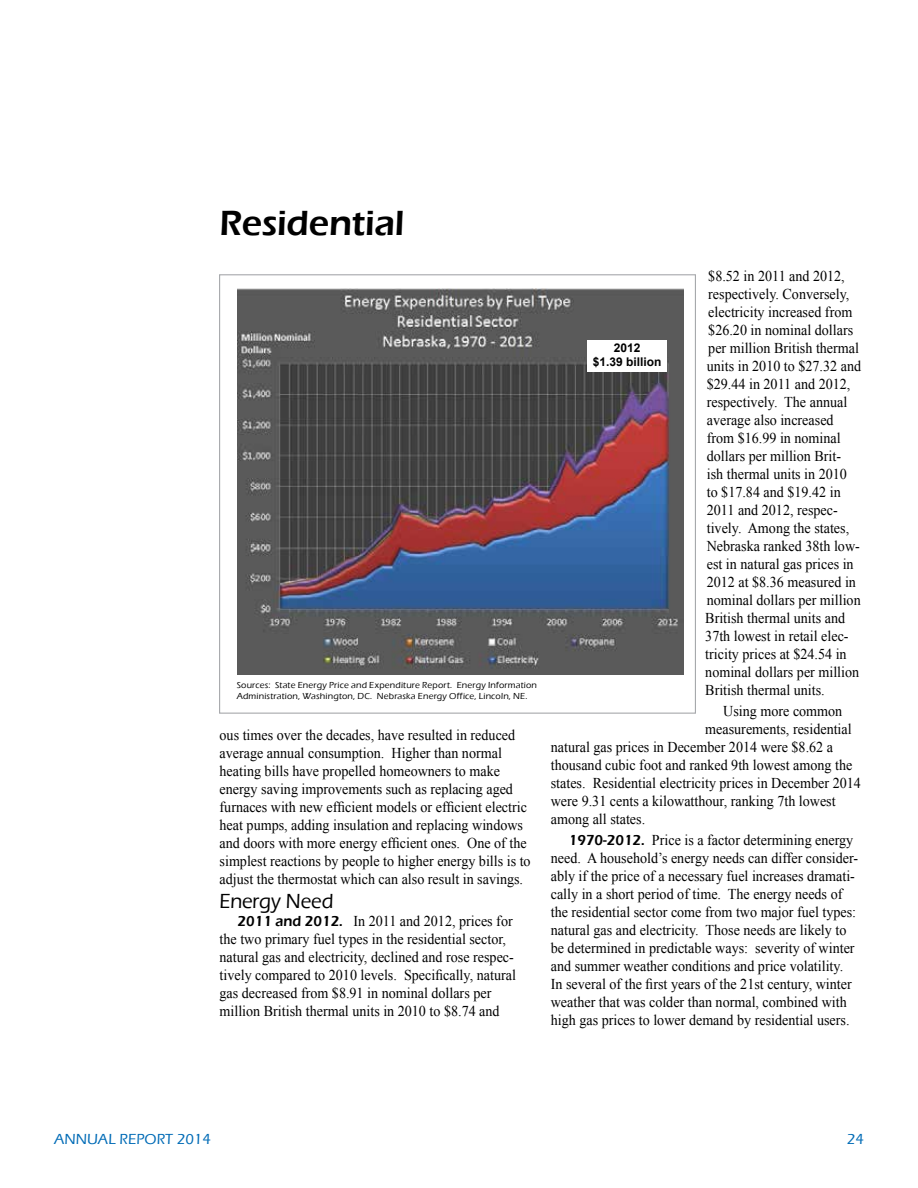
<style>
.page{position:relative;width:918px;height:1188px;background:#fff}
.page>*{position:absolute;margin:0;border:0;box-sizing:border-box;transform-origin:0 0}
.t1{font:600 36px "Eras ITC";letter-spacing:-.005em;color:#000}
.t2{font:500 21px "Eras ITC";letter-spacing:-.005em;color:#000;scale:.94 1}
.t3{font:15px/18px "Times New Roman";color:#000;scale:.94 1}
.t4{font:500 15px "Eras ITC";color:#006bb6}
.t5{font:700 12px/13.5px "Arial";color:#000;text-align:center}
.t6{font:500 9px/10.5px "Eras ITC";letter-spacing:.02em;color:#000}
.s1{font-family:"Eras ITC";font-weight:600}
</style>
<div class="page">
<img style="left:237px;top:289px;width:447px;height:385px">
<div style="left:587px;top:340px;width:80px;height:32px;background:#fff"></div>
<h1 class="t1" style="left:220px;top:203px;width:186px">Residential</h1>
<p class="t6" style="left:237px;top:680px;width:302px">Sources: State Energy Price and Expenditure Report. Energy Information<br>Administration, Washington, DC. Nebraska Energy Office, Lincoln, NE.</p>
<p class="t3" style="left:220px;top:726px;width:332px">ous times over the decades, have resulted in reduced average annual consumption. Higher than normal heating bills have propelled homeowners to make energy saving improvements such as replacing aged furnaces with new efficient models or efficient electric heat pumps, adding insulation and replacing windows and doors with more energy efficient ones. One of the simplest reactions by people to higher energy bills is to adjust the thermostat which can also result in savings.</p>
<h2 class="t2" style="left:220px;top:889px;width:123px">Energy Need</h2>
<p class="t3" style="left:220px;top:912px;width:317px;text-indent:18px"><span class="s1">2011 and 2012.</span> In 2011 and 2012, prices for the two primary fuel types in the residential sector, natural gas and electricity, declined and rose respec&shy;tively compared to 2010 levels. Specifically, natural gas decreased from $8.91 in nominal dollars per million British thermal units in 2010 to $8.74 and</p>
<p class="t3" style="left:705px;top:267px;width:167px">$8.52 in 2011 and 2012, respectively. Conversely, electricity increased from $26.20 in nominal dollars per million British thermal units in 2010 to $27.32 and $29.44 in 2011 and 2012, respectively. The annual average also increased from $16.99 in nominal dollars per million Brit-<br>ish thermal units in 2010<br>to $17.84 and $19.42 in<br>2011 and 2012, respec&shy;tively. Among the states,<br>Nebraska ranked 38th low&shy;est in natural gas prices in<br>2012 at $8.36 measured in nominal dollars per million<br>British thermal units and<br>37th lowest in retail elec&shy;tricity prices at $24.54 in nominal dollars per million<br>British thermal units.</p>
<p class="t3" style="left:723px;top:702px;width:128px">Using more common</p>
<p class="t3" style="left:705px;top:720px;width:157px">measurements, residential</p>
<p class="t3" style="left:551px;top:738px;width:302px">natural gas prices in December 2014 were $8.62 a</p>
<p class="t3" style="left:551px;top:756px;width:322px">thousand cubic foot and ranked 9th lowest among the</p>
<p class="t3" style="left:551px;top:774px;width:331px">states. Residential electricity prices in December 2014</p>
<p class="t3" style="left:551px;top:792px;width:305px">were 9.31 cents a kilowatthour, ranking 7th lowest</p>
<p class="t3" style="left:551px;top:810px;width:102px">among all states.</p>
<p class="t3" style="left:551px;top:831px;width:328px;text-indent:18px"><span class="s1">1970-2012.</span> Price is a factor determining energy need. A household’s energy needs can differ consider&shy;ably if the price of a necessary fuel increases dramati&shy;cally in a short period of time. The energy needs of the residential sector come from two major fuel types: natural gas and electricity. Those needs are likely to be determined in predictable ways: severity of winter and summer weather conditions and price volatility.<br>In several of the first years of the 21st century, winter weather that was colder than normal, combined with high gas prices to lower demand by residential users.</p>
<p class="t5" style="left:593px;top:342px;width:70px">2012<br>$1.39 billion</p>
<p class="t4" style="left:54px;top:1131px;width:159px">ANNUAL REPORT 2014</p>
<p class="t4" style="left:847px;top:1131px;width:19px">24</p>
</div>
